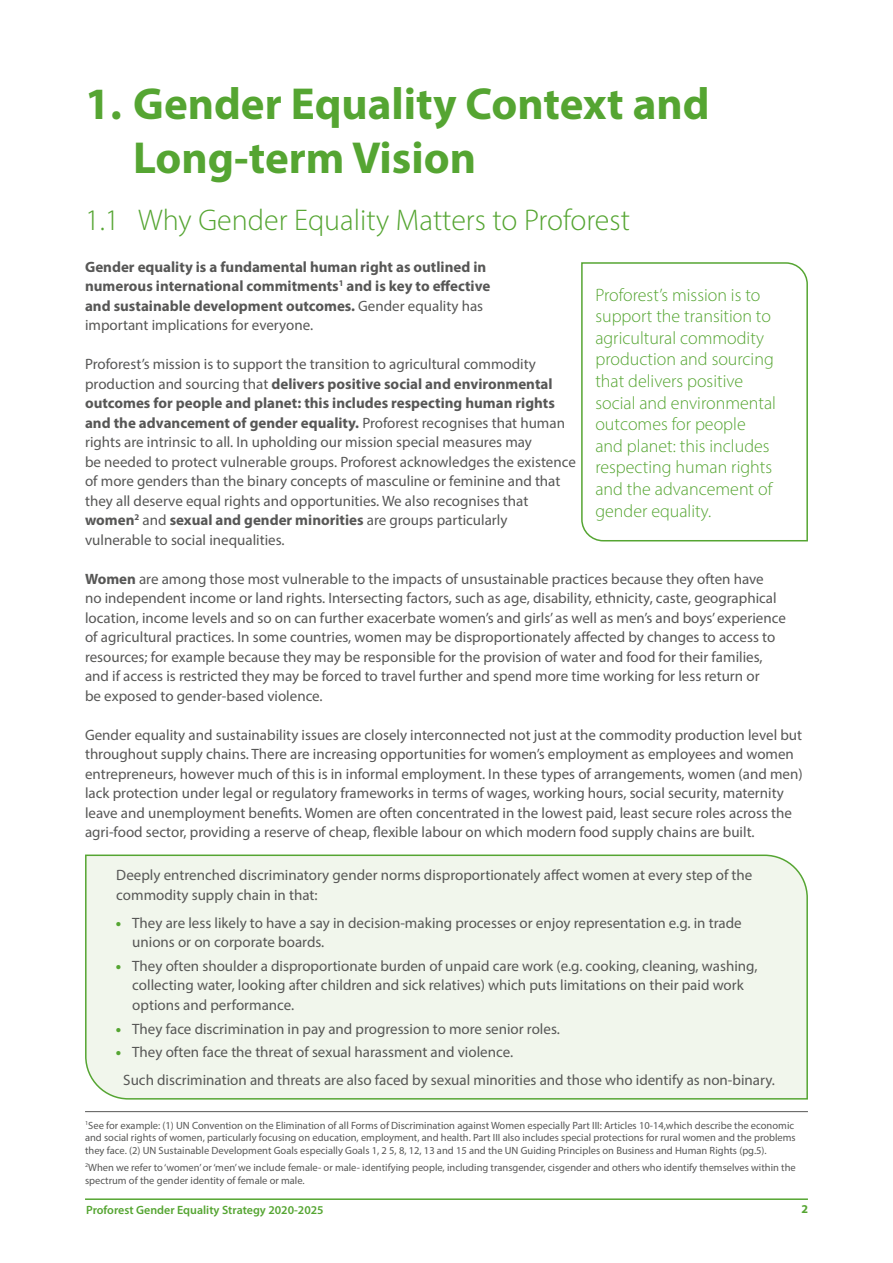
<style>
.page{position:relative;width:893px;height:1263px;background:#fff}
.page>*{position:absolute;margin:0;border:0;box-sizing:border-box;transform-origin:0 0}
.t1{font:700 45px/54px "Myriad Pro";color:#55a532}
.t2{font:300 30px "Myriad Pro";color:#55a532}
.t3{font:300 18px/21.6px "Myriad Pro";color:#55a532}
.t4{font:15px/19.5px "Myriad Pro";color:#575756}
.t5{font:700 15px/19.5px "Myriad Pro";color:#575756}
.t6{font:600 12px "Myriad Pro";color:#55a532}
.t7{font:700 12px "Myriad Pro";color:#55a532}
.t8{font:10.5px/12.6px "Myriad Pro";color:#575756}
.s1{font-weight:400}
.s2{font-weight:700}
.s3{font-weight:900;color:#55a532}
</style>
<div class="page">
<hr style="left:85px;top:1198px;width:723px;height:2px;background:#55a532">
<svg style="left:581px;top:262px;width:227px;height:280px"></svg>
<hr style="left:85px;top:1111px;width:723px;height:1px;background:#575756">
<div style="left:85px;top:854px;width:723px;height:246px;background:#f1f6ec"></div>
<h1 class="t1" style="left:133px;top:75px;width:578px;text-indent:-48px">1. Gender Equality Context and<br>Long-term Vision</h1>
<h2 class="t2" style="left:85px;top:202px;width:546px">1.1 Why Gender Equality Matters to Proforest</h2>
<p class="t5" style="left:85px;top:256px;width:407px">Gender equality is a fundamental human right as outlined in numerous international commitments<sup>1</sup> and is key to effective and sustainable development outcomes. <span class="s1">Gender equality has important implications for everyone.</span></p>
<p class="t4" style="left:85px;top:354px;width:492px">Proforest’s mission is to support the transition to agricultural commodity production and sourcing that <span class="s2">delivers positive social and environmental outcomes for people and planet: this includes respecting human rights and the advancement of gender equality.</span> Proforest recognises that human rights are intrinsic to all. In upholding our mission special measures may<br>be needed to protect vulnerable groups. Proforest acknowledges the existence of more genders than the binary concepts of masculine or feminine and that they all deserve equal rights and opportunities. We also recognises that <span class="s2">women</span><sup>2</sup> and <span class="s2">sexual and gender minorities</span> are groups particularly vulnerable to social inequalities.</p>
<p class="t4" style="left:85px;top:568px;width:702px"><span class="s2">Women</span> are among those most vulnerable to the impacts of unsustainable practices because they often have<br>no independent income or land rights. Intersecting factors, such as age, disability, ethnicity, caste, geographical location, income levels and so on can further exacerbate women’s and girls’ as well as men’s and boys’ experience of agricultural practices. In some countries, women may be disproportionately affected by changes to access to resources; for example because they may be responsible for the provision of water and food for their families, and if access is restricted they may be forced to travel further and spend more time working for less return or<br>be exposed to gender-based violence.</p>
<p class="t4" style="left:85px;top:724px;width:719px">Gender equality and sustainability issues are closely interconnected not just at the commodity production level but throughout supply chains. There are increasing opportunities for women’s employment as employees and women entrepreneurs, however much of this is in informal employment. In these types of arrangements, women (and men) lack protection under legal or regulatory frameworks in terms of wages, working hours, social security, maternity leave and unemployment benefits. Women are often concentrated in the lowest paid, least secure roles across the agri‐food sector, providing a reserve of cheap, flexible labour on which modern food supply chains are built.</p>
<p class="t3" style="left:595px;top:284px;width:182px">Proforest’s mission is to support the transition to agricultural commodity production and sourcing that delivers positive social and environmental outcomes for people and planet: this includes respecting human rights and the advancement of gender equality.</p>
<p class="t4" style="left:116px;top:865px;width:638px">Deeply entrenched discriminatory gender norms disproportionately affect women at every step of the commodity supply chain in that:</p>
<p class="t4" style="left:132px;top:912px;width:611px;text-indent:-16px"><span class="s3">•</span> They are less likely to have a say in decision-making processes or enjoy representation e.g. in trade unions or on corporate boards.</p>
<p class="t4" style="left:132px;top:956px;width:627px;text-indent:-17px"><span class="s3">•</span> They often shoulder a disproportionate burden of unpaid care work (e.g. cooking, cleaning, washing, collecting water, looking after children and sick relatives) which puts limitations on their paid work options and performance.</p>
<p class="t4" style="left:116px;top:1018px;width:446px"><span class="s3">•</span> They face discrimination in pay and progression to more senior roles.</p>
<p class="t4" style="left:123px;top:1038px;width:653px;line-height:28px;text-indent:-8px"><span class="s3">•</span> They often face the threat of sexual harassment and violence.<br>Such discrimination and threats are also faced by sexual minorities and those who identify as non-binary.</p>
<p class="t8" style="left:85px;top:1119px;width:712px"><sup>1</sup>See for example: (1) UN Convention on the Elimination of all Forms of Discrimination against Women especially Part III: Articles 10-14,which describe the economic and social rights of women, particularly focusing on education, employment, and health. Part III also includes special protections for rural women and the problems they face. (2) UN Sustainable Development Goals especially Goals 1, 2 5, 8, 12, 13 and 15 and the UN Guiding Principles on Business and Human Rights (pg.5).</p>
<p class="t8" style="left:85px;top:1161px;width:712px"><sup>2</sup>When we refer to ‘women’ or ‘men’ we include female- or male- identifying people, including transgender, cisgender and others who identify themselves within the spectrum of the gender identity of female or male.</p>
<p class="t6" style="left:86px;top:1202px;width:239px">Proforest Gender Equality Strategy 2020-2025</p>
<p class="t7" style="left:801px;top:1201px;width:8px">2</p>
</div>
